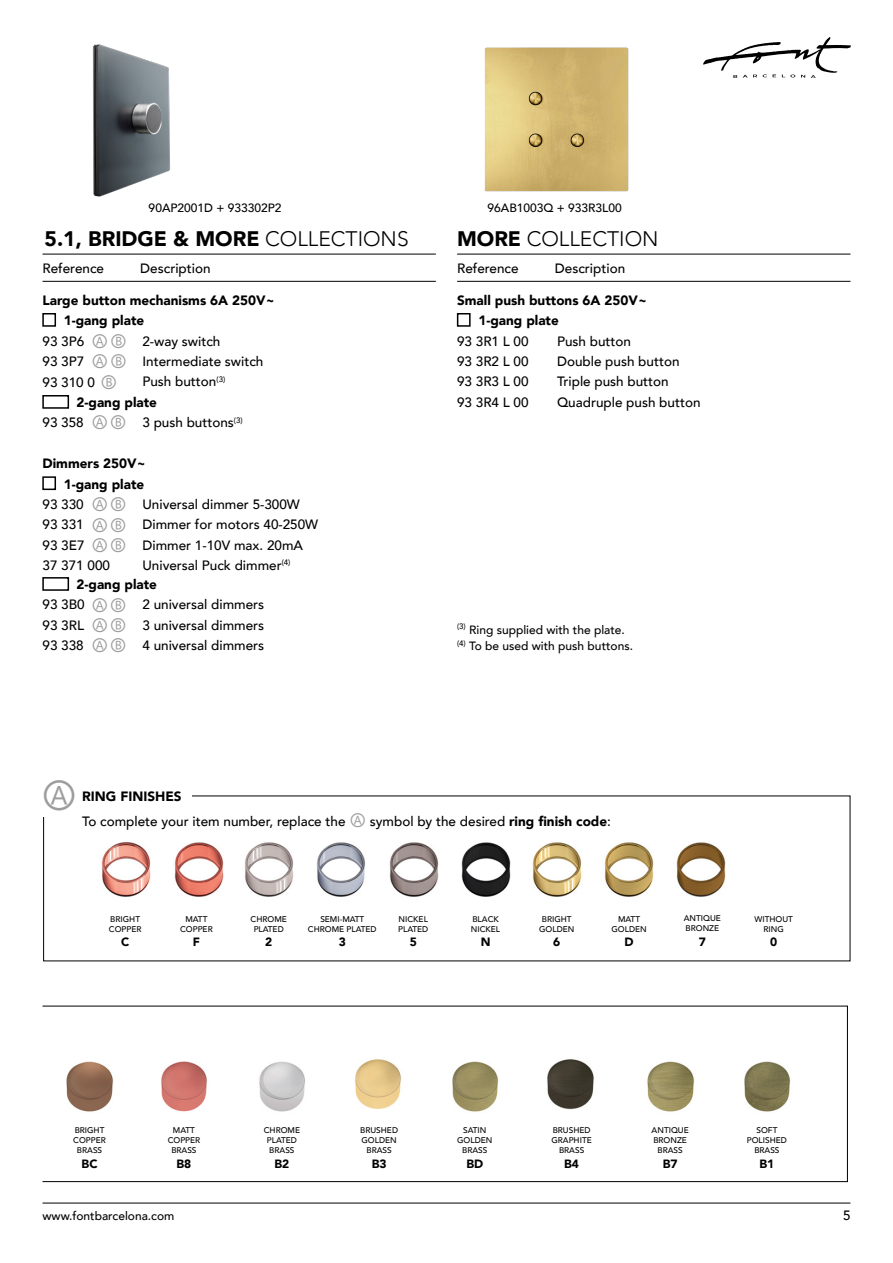
<style>
.page{position:relative;width:893px;height:1263px;background:#fff}
.page>*{position:absolute;margin:0;border:0;box-sizing:border-box;transform-origin:0 0}
.t1{font:900 21px "Avenir";color:#000}
.t2{font:300 21px "Avenir";color:#000}
.t3{font:500 13.5px "Avenir";color:#000}
.t4{font:900 13.5px "Avenir";color:#000}
.t5{font:500 12px "Avenir";color:#000}
.t6{font:900 12px "Avenir";color:#000}
.t7{font:500 8.25px/9.9px "Avenir";color:#000;text-align:center}
.s1{font-weight:300}
.s2{font-weight:900}
.s3{color:#9d9d9c}
</style>
<div class="page">
<hr style="left:43px;top:254px;width:393px;height:1px;background:#000">
<hr style="left:457px;top:254px;width:393px;height:1px;background:#000">
<hr style="left:43px;top:281px;width:393px;height:1px;background:#000">
<hr style="left:457px;top:281px;width:393px;height:1px;background:#000">
<hr style="left:43px;top:1202px;width:807px;height:1px;background:#000">
<svg style="left:703px;top:37px;width:148px;height:41px"></svg>
<div style="left:28px;top:1006px;width:820px;height:176px;border:1px solid #000"></div>
<img style="left:259px;top:1061px;width:46px;height:51px">
<img style="left:161px;top:1061px;width:46px;height:51px">
<img style="left:66px;top:1061px;width:47px;height:51px">
<img style="left:452px;top:1061px;width:47px;height:51px">
<img style="left:647px;top:1061px;width:47px;height:51px">
<img style="left:547px;top:1059px;width:47px;height:51px">
<img style="left:744px;top:1061px;width:47px;height:51px">
<img style="left:355px;top:1059px;width:46px;height:50px">
<img style="left:389px;top:842px;width:50px;height:55px">
<img style="left:245px;top:842px;width:49px;height:55px">
<img style="left:532px;top:842px;width:50px;height:55px">
<img style="left:676px;top:842px;width:50px;height:55px">
<img style="left:174px;top:842px;width:50px;height:55px">
<img style="left:461px;top:842px;width:50px;height:55px">
<img style="left:316px;top:842px;width:49px;height:55px">
<img style="left:604px;top:842px;width:50px;height:55px">
<img style="left:101px;top:842px;width:50px;height:55px">
<div style="left:457px;top:313px;width:14px;height:14px;border:2px solid #000"></div>
<div style="left:42px;top:313px;width:14px;height:14px;border:2px solid #000"></div>
<div style="left:42px;top:476px;width:14px;height:14px;border:2px solid #000"></div>
<div style="left:42px;top:395px;width:27px;height:14px;border:2px solid #000"></div>
<div style="left:42px;top:577px;width:27px;height:14px;border:2px solid #000"></div>
<div style="left:22px;top:1001px;width:21px;height:189px;background:#fff"></div>
<img style="left:92px;top:44px;width:78px;height:153px">
<img style="left:484px;top:47px;width:145px;height:145px">
<p class="t5" style="left:149px;top:198px;width:134px">90AP2001D + 933302P2</p>
<p class="t5" style="left:488px;top:198px;width:136px">96AB1003Q + 933R3L00</p>
<p class="t1" style="left:45px;top:221px;width:365px">5.1, BRIDGE &amp; MORE <span class="s1">COLLECTIONS</span></p>
<p class="t2" style="left:457px;top:227px;width:203px"><span class="s2">MORE</span> COLLECTION</p>
<p class="t3" style="left:43px;top:257px;width:63px">Reference</p>
<p class="t3" style="left:140px;top:257px;width:72px">Description</p>
<p class="t3" style="left:457px;top:257px;width:63px">Reference</p>
<p class="t3" style="left:555px;top:257px;width:72px">Description</p>
<p class="t4" style="left:43px;top:288px;width:234px">Large button mechanisms 6A 250V~</p>
<p class="t4" style="left:64px;top:309px;width:82px">1-gang plate</p>
<p class="t3" style="left:43px;top:329px;width:43px">93 3P6</p>
<p class="t3" style="left:142px;top:329px;width:80px">2-way switch</p>
<p class="t3" style="left:43px;top:350px;width:43px">93 3P7</p>
<p class="t3" style="left:142px;top:350px;width:123px">Intermediate switch</p>
<p class="t3" style="left:43px;top:371px;width:76px">93 310 0 <span class="s3">Ⓑ</span></p>
<p class="t3" style="left:142px;top:370px;width:84px">Push button<sup>(3)</sup></p>
<p class="t4" style="left:77px;top:391px;width:82px">2-gang plate</p>
<p class="t3" style="left:43px;top:411px;width:43px">93 358</p>
<p class="t3" style="left:142px;top:411px;width:102px">3 push buttons<sup>(3)</sup></p>
<p class="t4" style="left:43px;top:452px;width:105px">Dimmers 250V~</p>
<p class="t4" style="left:64px;top:472px;width:82px">1-gang plate</p>
<p class="t3" style="left:43px;top:492px;width:43px">93 330</p>
<p class="t3" style="left:142px;top:492px;width:159px">Universal dimmer 5-300W</p>
<p class="t3" style="left:43px;top:513px;width:43px">93 331</p>
<p class="t3" style="left:142px;top:513px;width:177px">Dimmer for motors 40-250W</p>
<p class="t3" style="left:43px;top:533px;width:44px">93 3E7</p>
<p class="t3" style="left:142px;top:533px;width:162px">Dimmer 1-10V max. 20mA</p>
<p class="t3" style="left:43px;top:553px;width:69px">37 371 000</p>
<p class="t3" style="left:142px;top:553px;width:150px">Universal Puck dimmer<sup>(4)</sup></p>
<p class="t4" style="left:77px;top:573px;width:82px">2-gang plate</p>
<p class="t3" style="left:43px;top:593px;width:44px">93 3B0</p>
<p class="t3" style="left:142px;top:593px;width:123px">2 universal dimmers</p>
<p class="t3" style="left:43px;top:613px;width:43px">93 3RL</p>
<p class="t3" style="left:142px;top:613px;width:123px">3 universal dimmers</p>
<p class="t3" style="left:43px;top:634px;width:43px">93 338</p>
<p class="t3" style="left:142px;top:634px;width:123px">4 universal dimmers</p>
<p class="t4" style="left:82px;top:784px;width:101px">RING FINISHES</p>
<p class="t4" style="left:457px;top:288px;width:191px">Small push buttons 6A 250V~</p>
<p class="t4" style="left:478px;top:309px;width:82px">1-gang plate</p>
<p class="t3" style="left:457px;top:329px;width:73px">93 3R1 L 00</p>
<p class="t3" style="left:557px;top:329px;width:76px">Push button</p>
<p class="t3" style="left:457px;top:350px;width:73px">93 3R2 L 00</p>
<p class="t3" style="left:557px;top:350px;width:124px">Double push button</p>
<p class="t3" style="left:457px;top:370px;width:73px">93 3R3 L 00</p>
<p class="t3" style="left:557px;top:370px;width:113px">Triple push button</p>
<p class="t3" style="left:457px;top:390px;width:73px">93 3R4 L 00</p>
<p class="t3" style="left:557px;top:390px;width:145px">Quadruple push button</p>
<p class="t5" style="left:457px;top:619px;width:169px"><sup>(3)</sup> Ring supplied with the plate.</p>
<p class="t5" style="left:457px;top:635px;width:177px"><sup>(4)</sup> To be used with push buttons.</p>
<p class="t3" style="left:82px;top:809px;width:530px">To complete your item number, replace the <span class="s3">Ⓐ</span> symbol by the desired <span class="s2">ring finish code</span>:</p>
<p class="t7" style="left:109px;top:913px;width:34px;text-align:left">BRIGHT<br>COPPER</p>
<p class="t6" style="left:121px;top:932px;width:10px">C</p>
<p class="t7" style="left:180px;top:913px;width:34px">MATT<br>COPPER</p>
<p class="t6" style="left:193px;top:932px;width:9px">F</p>
<p class="t7" style="left:251px;top:913px;width:38px">CHROME<br>PLATED</p>
<p class="t6" style="left:265px;top:932px;width:9px">2</p>
<p class="t7" style="left:308px;top:913px;width:70px">SEMI-MATT<br>CHROME PLATED</p>
<p class="t6" style="left:339px;top:932px;width:9px">3</p>
<p class="t7" style="left:398px;top:913px;width:32px;text-align:left">NICKEL<br>PLATED</p>
<p class="t6" style="left:410px;top:932px;width:9px">5</p>
<p class="t7" style="left:471px;top:913px;width:31px;text-align:left">BLACK<br>NICKEL</p>
<p class="t6" style="left:481px;top:932px;width:11px">N</p>
<p class="t7" style="left:539px;top:913px;width:37px">BRIGHT<br>GOLDEN</p>
<p class="t6" style="left:553px;top:932px;width:9px">6</p>
<p class="t7" style="left:611px;top:913px;width:37px">MATT<br>GOLDEN</p>
<p class="t6" style="left:625px;top:932px;width:11px">D</p>
<p class="t7" style="left:684px;top:913px;width:39px;text-align:left">ANTIQUE<br>BRONZE</p>
<p class="t6" style="left:699px;top:931px;width:9px">7</p>
<p class="t7" style="left:754px;top:913px;width:40px">WITHOUT<br>RING</p>
<p class="t6" style="left:770px;top:932px;width:9px">0</p>
<p class="t7" style="left:73px;top:1125px;width:34px">BRIGHT<br>COPPER<br>BRASS</p>
<p class="t6" style="left:82px;top:1153px;width:17px">BC</p>
<p class="t7" style="left:168px;top:1125px;width:34px">MATT<br>COPPER<br>BRASS</p>
<p class="t6" style="left:177px;top:1153px;width:16px">B8</p>
<p class="t7" style="left:264px;top:1125px;width:38px">CHROME<br>PLATED<br>BRASS</p>
<p class="t6" style="left:274px;top:1153px;width:16px">B2</p>
<p class="t7" style="left:360px;top:1125px;width:39px">BRUSHED<br>GOLDEN<br>BRASS</p>
<p class="t6" style="left:372px;top:1153px;width:16px">B3</p>
<p class="t7" style="left:457px;top:1125px;width:37px">SATIN<br>GOLDEN<br>BRASS</p>
<p class="t6" style="left:466px;top:1153px;width:18px">BD</p>
<p class="t7" style="left:551px;top:1125px;width:42px">BRUSHED<br>GRAPHITE<br>BRASS</p>
<p class="t6" style="left:564px;top:1153px;width:16px">B4</p>
<p class="t7" style="left:652px;top:1125px;width:39px">ANTIQUE<br>BRONZE<br>BRASS</p>
<p class="t6" style="left:663px;top:1153px;width:16px">B7</p>
<p class="t7" style="left:747px;top:1125px;width:42px">SOFT<br>POLISHED<br>BRASS</p>
<p class="t6" style="left:759px;top:1153px;width:16px">B1</p>
<p class="t5" style="left:43px;top:1206px;width:133px">www.fontbarcelona.com</p>
<p class="t3" style="left:843px;top:1203px;width:9px">75</p>
</div>
